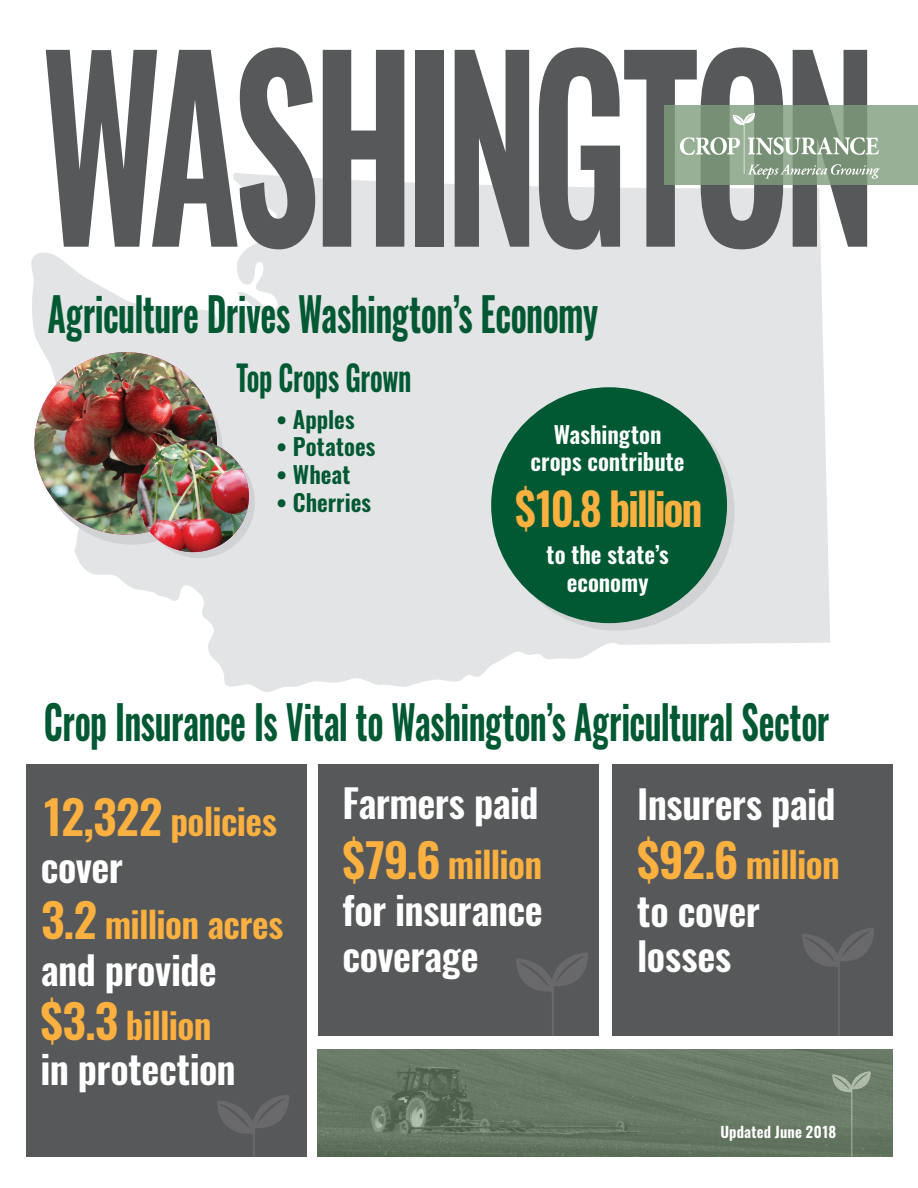
<style>
.page{position:relative;width:918px;height:1188px;background:#fff}
.page>*{position:absolute;margin:0;border:0;box-sizing:border-box;transform-origin:0 0}
.t1{font:600 243px "Oswald";letter-spacing:-.055em;color:#57585a;scale:.71 1}
.t2{font:600 46.5px "Oswald";letter-spacing:-.01em;color:#005932;scale:.74 1}
.t3{font:600 45px "Oswald";letter-spacing:-.055em;color:#fbb03f;scale:.95 1}
.t4{font:600 39px/46.5px "Oswald";letter-spacing:-.015em;color:#fff}
.t5{font:600 36px "Oswald";letter-spacing:-.02em;color:#fbb03f}
.t6{font:600 35.1px "Oswald";letter-spacing:-.015em;color:#005932;scale:.77 1}
.t7{font:600 23.25px/27.9px "Oswald";color:#fff;text-align:center}
.t8{font:600 23.25px "Oswald";color:#005932}
.t9{font:600 15px "Oswald";letter-spacing:.005em;color:#fff}
.s1{font-size:46.5px}
</style>
<div class="page">
<img style="left:318px;top:1050px;width:574px;height:107px">
<img style="left:832px;top:1071px;width:39px;height:86px">
<svg style="left:31px;top:173px;width:799px;height:519px;fill:#e3e4e6"></svg>
<div style="left:40px;top:362px;width:183px;height:183px;background:#d1d2d4;border-radius:50%"></div>
<img style="left:34px;top:352px;width:183px;height:183px;border-radius:91px">
<div style="left:143px;top:446px;width:112px;height:112px;background:#d1d2d4;border-radius:50%"></div>
<img style="left:137px;top:440px;width:112px;height:112px;border-radius:56px">
<div style="left:499px;top:395px;width:236px;height:236px;background:#d1d2d4;border-radius:50%"></div>
<div style="left:491px;top:387px;width:236px;height:236px;background:#005932;border-radius:50%"></div>
<div style="left:26px;top:765px;width:281px;height:392px;background:#57585a"></div>
<svg style="left:217px;top:1095px;width:72px;height:62px"></svg>
<div style="left:318px;top:765px;width:281px;height:271px;background:#57585a"></div>
<svg style="left:516px;top:953px;width:72px;height:83px"></svg>
<div style="left:612px;top:765px;width:280px;height:271px;background:#57585a"></div>
<svg style="left:802px;top:928px;width:72px;height:108px"></svg>
<div style="left:664px;top:105px;width:254px;height:80px;background:#98b096"></div>
<svg style="left:680px;top:113px;width:200px;height:66px"></svg>
<h1 class="t1" style="left:41px;top:21px;width:1180px">WASHINGTON</h1>
<p class="t2" style="left:48px;top:290px;width:746px">Agriculture Drives Washington’s Economy</p>
<p class="t6" style="left:237px;top:359px;width:229px">Top Crops Grown</p>
<p class="t8" style="left:277px;top:407px;width:80px">• Apples</p>
<p class="t8" style="left:277px;top:435px;width:100px">• Potatoes</p>
<p class="t8" style="left:277px;top:463px;width:75px">• Wheat</p>
<p class="t8" style="left:277px;top:491px;width:96px">• Cherries</p>
<p class="t7" style="left:531px;top:422px;width:156px">Washington crops contribute</p>
<p class="t3" style="left:515px;top:485px;width:199px">$10.8 billion</p>
<p class="t7" style="left:547px;top:542px;width:124px">to the state’s economy</p>
<p class="t2" style="left:44px;top:697px;width:1063px">Crop Insurance Is Vital to Washington’s Agricultural Sector</p>
<p class="t5" style="left:41px;top:802px;width:238px"><span class="s1">12,322</span> policies</p>
<p class="t4" style="left:41px;top:846px;width:84px">cover</p>
<p class="t5" style="left:41px;top:906px;width:244px"><span class="s1">3.2</span> million acres</p>
<p class="t4" style="left:41px;top:950px;width:178px">and provide</p>
<p class="t5" style="left:40px;top:1006px;width:173px"><span class="s1">$3.3</span> billion</p>
<p class="t4" style="left:41px;top:1049px;width:197px">in protection</p>
<p class="t4" style="left:342px;top:782px;width:198px">Farmers paid</p>
<p class="t5" style="left:342px;top:846px;width:201px"><span class="s1">$79.6</span> million</p>
<p class="t4" style="left:342px;top:889px;width:202px">for insurance coverage</p>
<p class="t4" style="left:637px;top:784px;width:200px">Insurers paid</p>
<p class="t5" style="left:637px;top:846px;width:204px"><span class="s1">$92.6</span> million</p>
<p class="t4" style="left:637px;top:891px;width:124px;line-height:45.5px">to cover losses</p>
<p class="t9" style="left:721px;top:1124px;width:117px">Updated June 2018</p>
</div>
